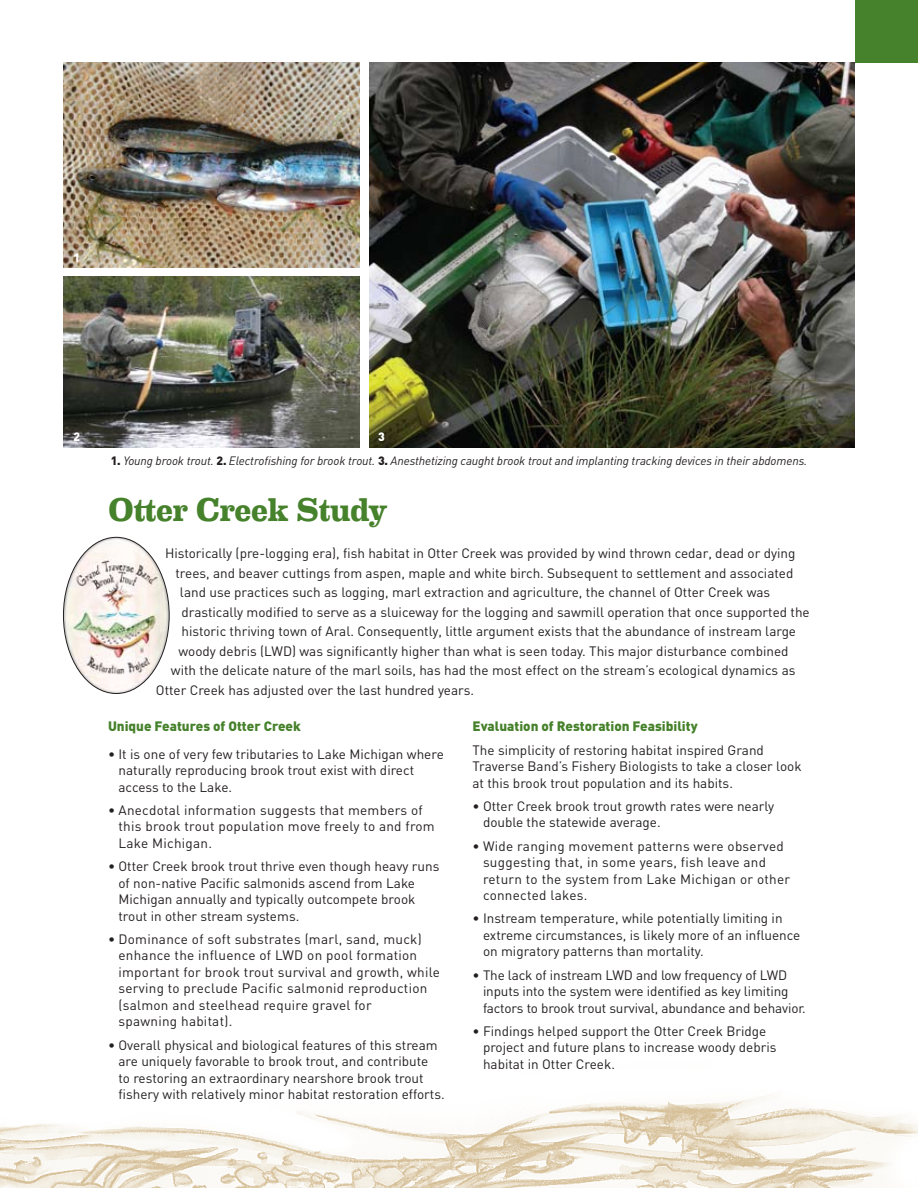
<style>
.page{position:relative;width:918px;height:1188px;background:#fff}
.page>*{position:absolute;margin:0;border:0;box-sizing:border-box;transform-origin:0 0}
.t1{font:700 33px "Eames Century Modern";letter-spacing:-.005em;color:#46812b}
.t2{font:13.5px/16.5px "DIN";color:#231f20}
.t3{font:13.5px/16.5px "DIN";letter-spacing:.02em;color:#231f20}
.t4{font:900 13.5px "DIN";color:#46812b}
.t5{font:italic 12px "DIN";letter-spacing:-.01em;color:#231f20}
.t6{font:900 12px "DIN";color:#fff}
.s1{font-weight:900;font-style:normal}
</style>
<div class="page">
<img style="left:0;top:1094px;width:918px;height:94px">
<div style="left:855px;top:0;width:63px;height:63px;background:#46812b"></div>
<img style="left:369px;top:63px;width:486px;height:384px">
<img style="left:63px;top:63px;width:297px;height:205px">
<img style="left:63px;top:277px;width:297px;height:170px">
<img style="left:63px;top:537px;width:106px;height:156px">
<p class="t6" style="left:74px;top:249px;width:8px">1</p>
<p class="t6" style="left:74px;top:429px;width:8px">2</p>
<p class="t6" style="left:378px;top:429px;width:8px">3</p>
<p class="t5" style="left:111px;top:453px;width:698px"><span class="s1">1.</span> Young brook trout. <span class="s1">2.</span> Electrofishing for brook trout. <span class="s1">3.</span> Anesthetizing caught brook trout and implanting tracking devices in their abdomens.</p>
<h1 class="t1" style="left:108px;top:485px;width:281px">Otter Creek Study</h1>
<p class="t2" style="left:165px;top:545px;width:632px">Historically (pre-logging era), fish habitat in Otter Creek was provided by wind thrown cedar, dead or dying</p>
<p class="t2" style="left:176px;top:564px;width:619px">trees, and beaver cuttings from aspen, maple and white birch. Subsequent to settlement and associated</p>
<p class="t2" style="left:180px;top:584px;width:592px">land use practices such as logging, marl extraction and agriculture, the channel of Otter Creek was</p>
<p class="t2" style="left:181px;top:603px;width:630px">drastically modified to serve as a sluiceway for the logging and sawmill operation that once supported the</p>
<p class="t2" style="left:181px;top:623px;width:616px">historic thriving town of Aral. Consequently, little argument exists that the abundance of instream large</p>
<p class="t2" style="left:178px;top:642px;width:612px">woody debris (LWD) was significantly higher than what is seen today. This major disturbance combined</p>
<p class="t2" style="left:171px;top:662px;width:626px">with the delicate nature of the marl soils, has had the most effect on the stream’s ecological dynamics as</p>
<p class="t2" style="left:156px;top:681px;width:320px">Otter Creek has adjusted over the last hundred years.</p>
<p class="t4" style="left:108px;top:717px;width:194px">Unique Features of Otter Creek</p>
<p class="t2" style="left:119px;top:745px;width:327px;text-indent:-11px">• It is one of very few tributaries to Lake Michigan where naturally reproducing brook trout exist with direct access to the Lake.</p>
<p class="t3" style="left:119px;top:801px;width:318px;text-indent:-11px">• Anecdotal information suggests that members of this brook trout population move freely to and from<br>Lake Michigan.</p>
<p class="t2" style="left:119px;top:858px;width:322px;text-indent:-11px">• Otter Creek brook trout thrive even though heavy runs of non-native Pacific salmonids ascend from Lake Michigan annually and typically outcompete brook trout in other stream systems.</p>
<p class="t3" style="left:119px;top:930px;width:323px;text-indent:-11px">• Dominance of soft substrates (marl, sand, muck) enhance the influence of LWD on pool formation important for brook trout survival and growth, while serving to preclude Pacific salmonid reproduction (salmon and steelhead require gravel for<br>spawning habitat).</p>
<p class="t2" style="left:119px;top:1036px;width:328px;text-indent:-11px">• Overall physical and biological features of this stream are uniquely favorable to brook trout, and contribute<br>to restoring an extraordinary nearshore brook trout fishery with relatively minor habitat restoration efforts.</p>
<p class="t4" style="left:472px;top:717px;width:227px">Evaluation of Restoration Feasibility</p>
<p class="t2" style="left:472px;top:741px;width:331px">The simplicity of restoring habitat inspired Grand<br>Traverse Band’s Fishery Biologists to take a closer look at this brook trout population and its habits.</p>
<p class="t2" style="left:483px;top:797px;width:293px;text-indent:-11px">• Otter Creek brook trout growth rates were nearly double the statewide average.</p>
<p class="t3" style="left:483px;top:837px;width:309px;text-indent:-11px">• Wide ranging movement patterns were observed suggesting that, in some years, fish leave and return to the system from Lake Michigan or other connected lakes.</p>
<p class="t2" style="left:483px;top:910px;width:319px;text-indent:-11px">• Instream temperature, while potentially limiting in extreme circumstances, is likely more of an influence on migratory patterns than mortality.</p>
<p class="t2" style="left:483px;top:966px;width:324px;text-indent:-11px">• The lack of instream LWD and low frequency of LWD inputs into the system were identified as key limiting factors to brook trout survival, abundance and behavior.</p>
<p class="t2" style="left:483px;top:1022px;width:295px;text-indent:-11px">• Findings helped support the Otter Creek Bridge project and future plans to increase woody debris habitat in Otter Creek.</p>
</div>
